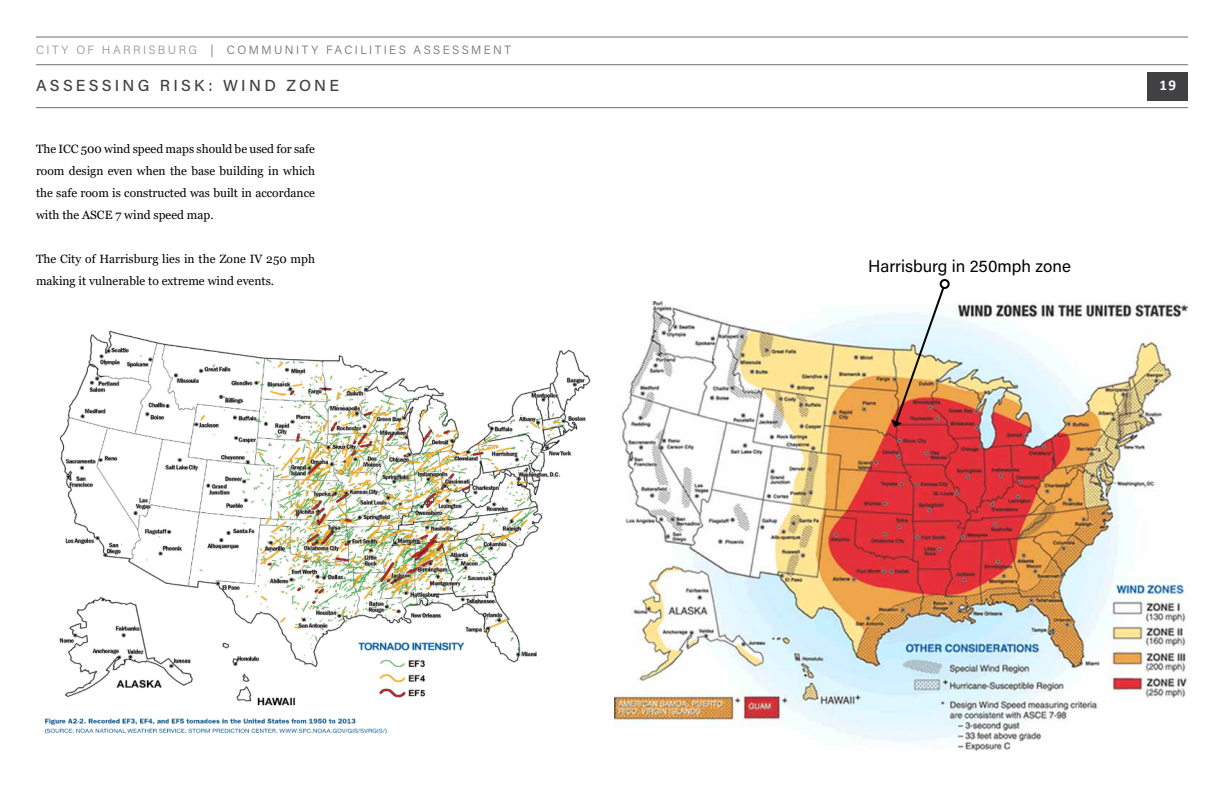
<style>
.page{position:relative;width:1224px;height:792px;background:#fff}
.page>*{position:absolute;margin:0;border:0;box-sizing:border-box;transform-origin:0 0}
.t1{font:17px "Acumin Variable Concept";letter-spacing:.02em;color:#000}
.t2{font:16px "Acumin Variable Concept";letter-spacing:.22em;color:#414042}
.t3{font:700 15px "Calibri";color:#fff}
.t4{font:12px/22px "Georgia";color:#000;text-align:justify}
.t5{font:12px "Acumin Variable Concept";letter-spacing:.21em;color:#6d6e71}
.s1{color:#939598}
</style>
<div class="page">
<hr style="left:36px;top:65px;width:1152px;height:1px;background:#6d6e71">
<hr style="left:36px;top:107px;width:1152px;height:1px;background:#6d6e71">
<hr style="left:36px;top:37px;width:1152px;height:1px;background:#6d6e71">
<div style="left:1148px;top:72px;width:40px;height:29px;background:#414042"></div>
<img style="left:615px;top:302px;width:573px;height:449px">
<img style="left:45px;top:330px;width:546px;height:404px">
<div style="left:940px;top:279px;width:10px;height:10px;border:2px solid #000;border-radius:50%"></div>
<img style="left:891px;top:285px;width:55px;height:142px">
<p class="t5" style="left:36px;top:41px;width:476px"><span class="s1">CITY OF HARRISBURG</span> | COMMUNITY FACILITIES ASSESSMENT</p>
<h2 class="t2" style="left:36px;top:74px;width:304px">ASSESSING RISK: WIND ZONE</h2>
<p class="t3" style="left:1160px;top:75px;width:18px">19</p>
<p class="t4" style="left:36px;top:138px;width:280px">The ICC 500 wind speed maps should be used for safe room design even when the base building in which the safe room is constructed was built in accordance with the ASCE 7 wind speed map.</p>
<p class="t4" style="left:36px;top:248px;width:280px">The City of Harrisburg lies in the Zone IV 250 mph making it vulnerable to extreme wind events.</p>
<h1 class="t1" style="left:868px;top:255px;width:204px">Harrisburg in 250mph zone</h1>
</div>
